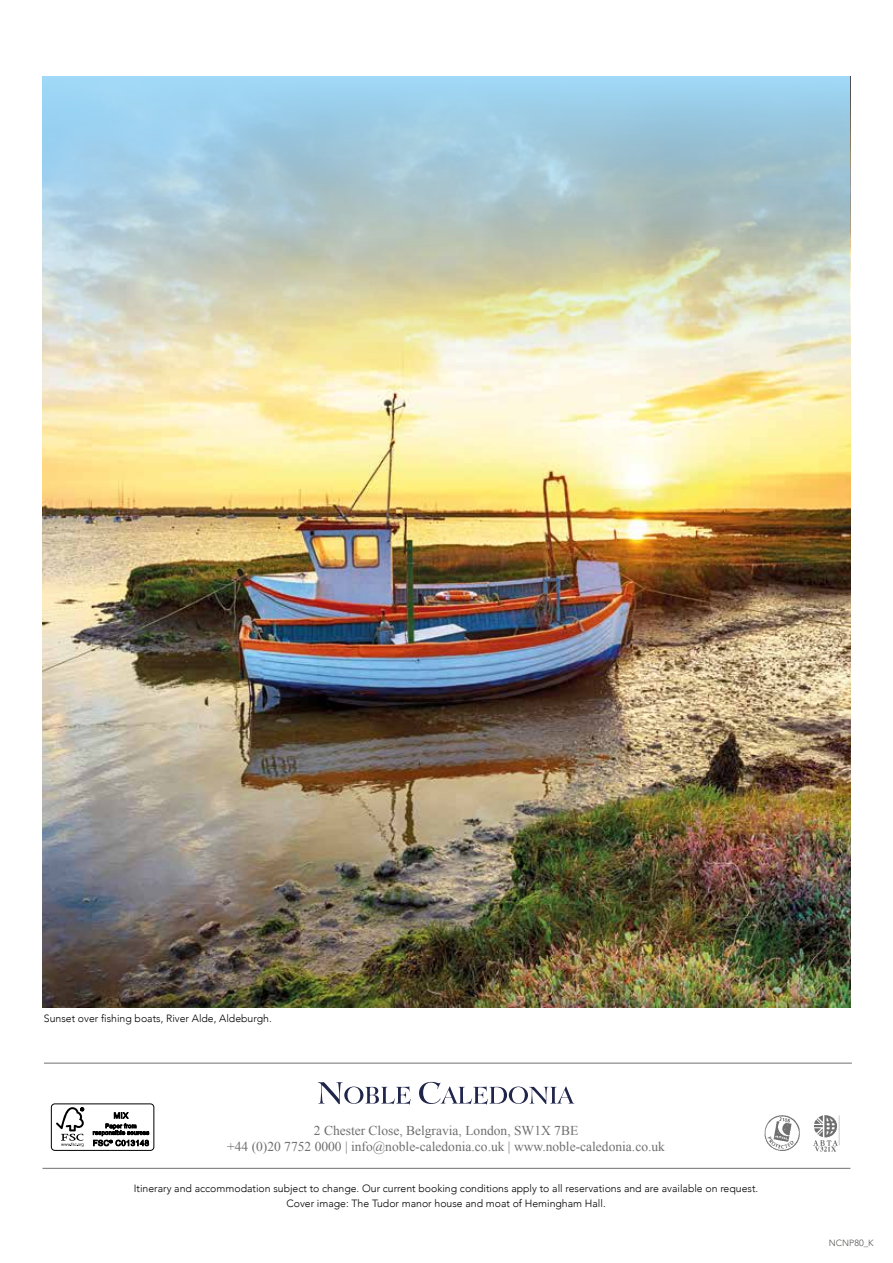
<style>
.page{position:relative;width:893px;height:1263px;background:#fff}
.page>*{position:absolute;margin:0;border:0;box-sizing:border-box;transform-origin:0 0}
.t1{font:13.5px/16.5px "Times New Roman";color:#706f6f;text-align:center}
.t2{font:300 10.5px/15px "Avenir";color:#000;text-align:center}
.t3{font:300 9px "Avenir";color:#575756}
</style>
<div class="page">
<hr style="left:44px;top:1063px;width:808px;height:1px;background:#706f6f">
<hr style="left:43px;top:1168px;width:807px;height:1px;background:#706f6f">
<svg style="left:318px;top:1082px;width:93px;height:22px"></svg>
<svg style="left:419px;top:1082px;width:155px;height:22px"></svg>
<img style="left:764px;top:1115px;width:36px;height:36px">
<img style="left:813px;top:1115px;width:26px;height:37px">
<svg style="left:51px;top:1104px;width:103px;height:46px"></svg>
<img style="left:43px;top:371px;width:807px;height:637px">
<svg style="left:43px;top:77px;width:807px;height:294px;background:#bdd1cc"></svg>
<p class="t2" style="left:44px;top:1011px;width:229px">Sunset over fishing boats, River Alde, Aldeburgh.</p>
<p class="t1" style="left:227px;top:1121px;width:439px">2 Chester Close, Belgravia, London, SW1X 7BE<br>+44 (0)20 7752 0000 | info@noble-caledonia.co.uk | www.noble-caledonia.co.uk</p>
<p class="t2" style="left:134px;top:1181px;width:626px">Itinerary and accommodation subject to change. Our current booking conditions apply to all reservations and are available on request.<br>Cover image: The Tudor manor house and moat of Hemingham Hall.</p>
<p class="t3" style="left:829px;top:1237px;width:46px">NCNP80_K</p>
</div>
